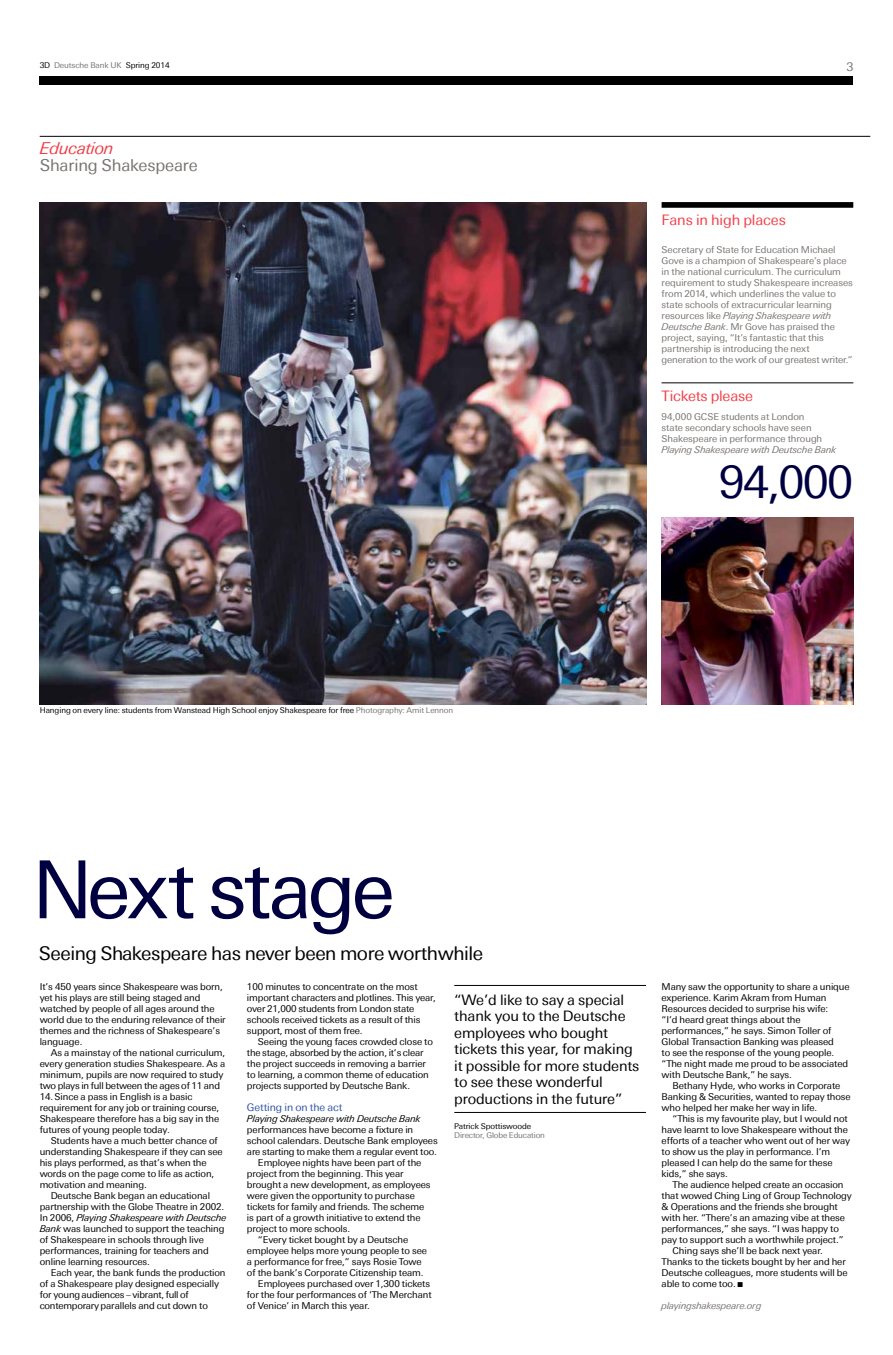
<style>
.page{position:relative;width:893px;height:1355px;background:#fff}
.page>*{position:absolute;margin:0;border:0;box-sizing:border-box;transform-origin:0 0}
.t1{font:80px "Univers Deutsche Bank";letter-spacing:-.05em;color:#000041}
.t2{font:45px "Univers Deutsche Bank";color:#000041}
.t3{font:19px "Univers Deutsche Bank";letter-spacing:-.025em;color:#000}
.t4{font:16.5px "Univers Deutsche Bank";letter-spacing:-.01em;color:#787370}
.t5{font:italic 16.5px "Univers Deutsche Bank";letter-spacing:-.01em;color:#f13e46}
.t6{font:14.5px/16.5px "Univers Deutsche Bank";letter-spacing:-.01em;color:#000}
.t7{font:14.5px "Univers Deutsche Bank";letter-spacing:-.01em;color:#f13e46}
.t8{font:12px "Univers Deutsche Bank";color:#787370}
.t9{font:10.5px "Univers Deutsche Bank";letter-spacing:-.01em;color:#3053a4}
.t10{font:9.5px/11px "Univers Deutsche Bank";letter-spacing:-.01em;color:#000}
.t11{font:9.5px/11px "Univers Deutsche Bank";letter-spacing:-.005em;color:#787370}
.t12{font:italic 9.5px "Univers Deutsche Bank";letter-spacing:-.01em;color:#787370}
.t13{font:italic 9.5px "Univers Deutsche Bank";letter-spacing:-.01em;color:#000}
.t14{font:8px "Univers Deutsche Bank";letter-spacing:-.01em;color:#000}
.t15{font:8px "Univers Deutsche Bank";letter-spacing:-.01em;color:#787370}
.s1{color:#000}
.s2{font-style:italic}
.s3{color:#787370}
.s4{font-family:"DB Forum Pi 2";font-size:6.5px}
</style>
<div class="page">
<div style="left:40px;top:77px;width:813px;height:8px;background:#000"></div>
<img style="left:40px;top:202px;width:606px;height:502px">
<img style="left:662px;top:517px;width:191px;height:187px">
<hr style="left:40px;top:136px;width:830px;height:1px;background:#000">
<div style="left:662px;top:202px;width:191px;height:6px;background:#000"></div>
<hr style="left:662px;top:383px;width:191px;height:1px;background:#000">
<hr style="left:454px;top:985px;width:192px;height:1px;background:#000">
<hr style="left:454px;top:1112px;width:192px;height:1px;background:#000">
<p class="t15" style="left:40px;top:61px;width:131px"><span class="s1">3D</span> Deutsche Bank UK <span class="s1">Spring 2014</span></p>
<p class="t8" style="left:846px;top:60px;width:8px">3</p>
<h3 class="t5" style="left:40px;top:138px;width:76px">Education</h3>
<h3 class="t4" style="left:40px;top:155px;width:160px">Sharing Shakespeare</h3>
<h3 class="t7" style="left:662px;top:212px;width:126px">Fans in high places</h3>
<p class="t11" style="left:662px;top:244px;width:193px">Secretary of State for Education Michael Gove is a champion of Shakespeare’s place in the national curriculum. The curriculum requirement to study Shakespeare increases from 2014, which underlines the value to state schools of extracurricular learning resources like <span class="s2">Playing Shakespeare with Deutsche Bank</span>. Mr Gove has praised the project, saying, “It’s fantastic that this partnership is introducing the next generation to the work of our greatest writer.”</p>
<h3 class="t7" style="left:662px;top:387px;width:93px">Tickets please</h3>
<p class="t11" style="left:662px;top:411px;width:162px">94,000 GCSE students at London state secondary schools have seen<br>Shakespeare in performance through</p>
<p class="t12" style="left:662px;top:444px;width:176px">Playing Shakespeare with Deutsche Bank</p>
<h2 class="t2" style="left:719px;top:456px;width:136px">94,000</h2>
<p class="t14" style="left:40px;top:706px;width:415px">Hanging on every line: students from Wanstead High School enjoy Shakespeare for free <span class="s3">Photography: Amit Lennon</span></p>
<h1 class="t1" style="left:32px;top:844px;width:365px">Next stage</h1>
<h3 class="t3" style="left:39px;top:943px;width:446px">Seeing Shakespeare has never been more worthwhile</h3>
<p class="t10" style="left:40px;top:981px;width:188px">It’s 450 years since Shakespeare was born, yet his plays are still being staged and watched by people of all ages around the world due to the enduring relevance of their themes and the richness of Shakespeare’s language.</p>
<p class="t10" style="left:40px;top:1047px;width:187px;text-indent:11px">As a mainstay of the national curriculum, every generation studies Shakespeare. As a minimum, pupils are now required to study two plays in full between the ages of 11 and</p>
<p class="t10" style="left:40px;top:1091px;width:181px">14. Since a pass in English is a basic requirement for any job or training course, Shakespeare therefore has a big say in the futures of young people today.</p>
<p class="t10" style="left:40px;top:1135px;width:185px;text-indent:11px">Students have a much better chance of understanding Shakespeare if they can see his plays performed, as that’s when the words on the page come to life as action, motivation and meaning.</p>
<p class="t10" style="left:40px;top:1190px;width:188px;text-indent:11px">Deutsche Bank began an educational partnership with the Globe Theatre in 2002.<br>In 2006, <span class="s2">Playing Shakespeare with Deutsche Bank</span> was launched to support the teaching of Shakespeare in schools through live performances, training for teachers and online learning resources.</p>
<p class="t10" style="left:40px;top:1267px;width:187px;text-indent:11px">Each year, the bank funds the production of a Shakespeare play designed especially for young audiences – vibrant, full of contemporary parallels and cut down to</p>
<p class="t10" style="left:247px;top:981px;width:190px">100 minutes to concentrate on the most important characters and plotlines. This year, over 21,000 students from London state schools received tickets as a result of this support, most of them free.</p>
<p class="t10" style="left:247px;top:1036px;width:187px;text-indent:11px">Seeing the young faces crowded close to the stage, absorbed by the action, it’s clear the project succeeds in removing a barrier to learning, a common theme of education projects supported by Deutsche Bank.</p>
<p class="t9" style="left:247px;top:1101px;width:97px">Getting in on the act</p>
<p class="t13" style="left:247px;top:1113px;width:175px">Playing Shakespeare with Deutsche Bank</p>
<p class="t10" style="left:247px;top:1124px;width:168px">performances have become a fixture in</p>
<p class="t10" style="left:247px;top:1135px;width:192px">school calendars. Deutsche Bank employees</p>
<p class="t10" style="left:247px;top:1146px;width:191px">are starting to make them a regular event too.</p>
<p class="t10" style="left:258px;top:1157px;width:165px">Employee nights have been part of the</p>
<p class="t10" style="left:247px;top:1168px;width:158px">project from the beginning. This year</p>
<p class="t10" style="left:247px;top:1179px;width:185px">brought a new development, as employees</p>
<p class="t10" style="left:247px;top:1190px;width:169px">were given the opportunity to purchase</p>
<p class="t10" style="left:247px;top:1201px;width:179px">tickets for family and friends. The scheme</p>
<p class="t10" style="left:247px;top:1212px;width:175px">is part of a growth initiative to extend the</p>
<p class="t10" style="left:247px;top:1223px;width:105px">project to more schools.</p>
<p class="t10" style="left:258px;top:1234px;width:152px">“Every ticket bought by a Deutsche</p>
<p class="t10" style="left:247px;top:1245px;width:181px">employee helps more young people to see</p>
<p class="t10" style="left:247px;top:1256px;width:176px">a performance for free,” says Rosie Towe</p>
<p class="t10" style="left:247px;top:1267px;width:178px">of the bank’s Corporate Citizenship team.</p>
<p class="t10" style="left:258px;top:1278px;width:174px">Employees purchased over 1,300 tickets</p>
<p class="t10" style="left:247px;top:1289px;width:186px">for the four performances of ‘The Merchant</p>
<p class="t10" style="left:247px;top:1300px;width:124px">of Venice’ in March this year.</p>
<h3 class="t6" style="left:454px;top:991px;width:187px">“We’d like to say a special thank you to the Deutsche employees who bought tickets this year, for making it possible for more students to see these wonderful productions in the future”</h3>
<p class="t14" style="left:454px;top:1122px;width:78px">Patrick Spottiswoode</p>
<p class="t15" style="left:454px;top:1131px;width:92px">Director, Globe Education</p>
<p class="t10" style="left:662px;top:981px;width:190px">Many saw the opportunity to share a unique experience. Karim Akram from Human Resources decided to surprise his wife:<br>“I’d heard great things about the performances,” he says. Simon Toller of Global Transaction Banking was pleased<br>to see the response of the young people. “The night made me proud to be associated with Deutsche Bank,” he says.</p>
<p class="t10" style="left:662px;top:1080px;width:191px;text-indent:11px">Bethany Hyde, who works in Corporate<br>Banking &amp; Securities, wanted to repay those who helped her make her way in life.</p>
<p class="t10" style="left:662px;top:1113px;width:190px;text-indent:11px">“This is my favourite play, but I would not have learnt to love Shakespeare without the efforts of a teacher who went out of her way to show us the play in performance. I’m pleased I can help do the same for these kids,” she says.</p>
<p class="t10" style="left:673px;top:1179px;width:172px">The audience helped create an occasion</p>
<p class="t10" style="left:662px;top:1190px;width:192px">that wowed Ching Ling of Group Technology</p>
<p class="t10" style="left:662px;top:1201px;width:178px">&amp; Operations and the friends she brought</p>
<p class="t10" style="left:662px;top:1212px;width:185px">with her. “There’s an amazing vibe at these</p>
<p class="t10" style="left:662px;top:1223px;width:179px">performances,” she says. “I was happy to</p>
<p class="t10" style="left:662px;top:1234px;width:183px">pay to support such a worthwhile project.”</p>
<p class="t10" style="left:673px;top:1245px;width:152px">Ching says she’ll be back next year.</p>
<p class="t10" style="left:662px;top:1256px;width:186px">Thanks to the tickets bought by her and her</p>
<p class="t10" style="left:662px;top:1267px;width:188px">Deutsche colleagues, more students will be</p>
<p class="t10" style="left:662px;top:1278px;width:83px">able to come too. <span class="s4">.</span></p>
<p class="t12" style="left:662px;top:1300px;width:102px">playingshakespeare.org</p>
</div>
